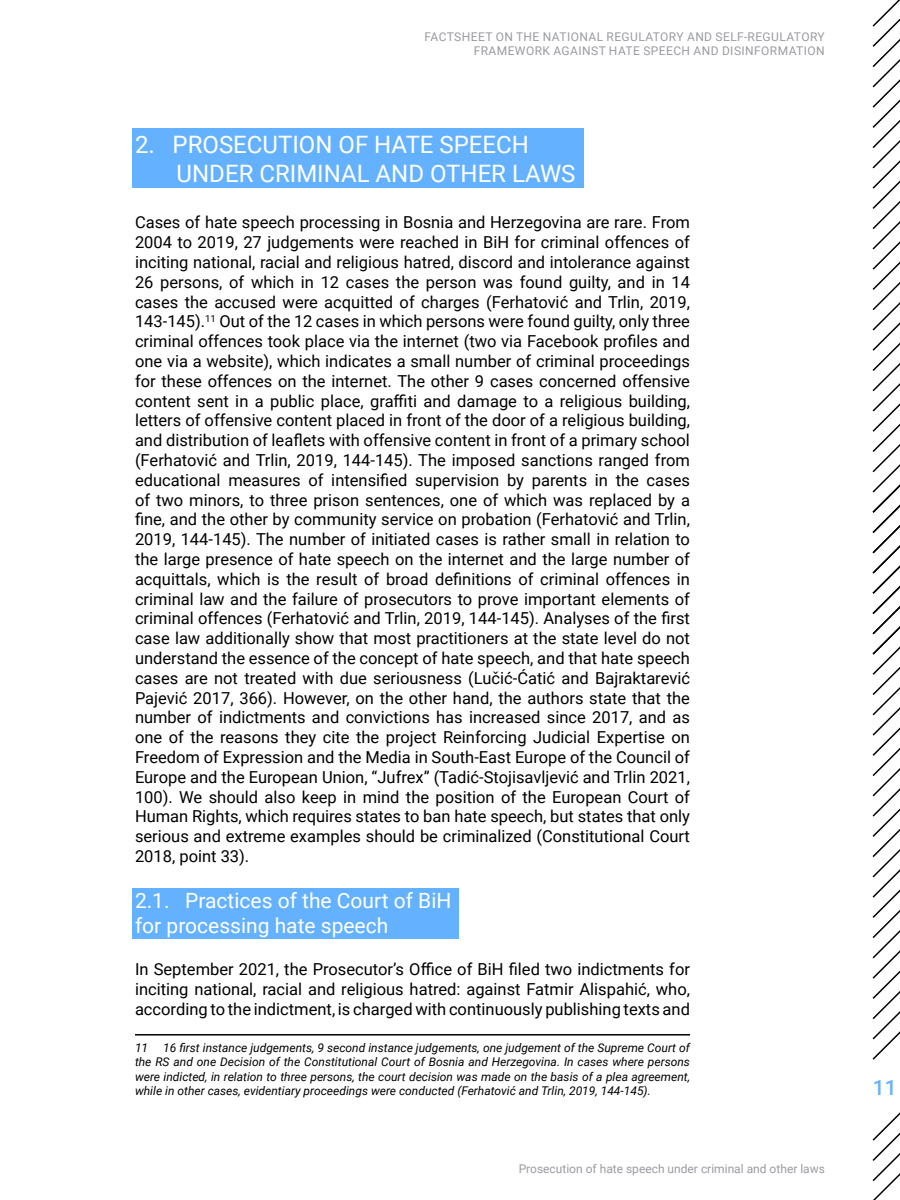
<style>
.page{position:relative;width:900px;height:1200px;background:#fff}
.page>*{position:absolute;margin:0;border:0;box-sizing:border-box;transform-origin:0 0}
.Subtitle{font:24px/28.8px "Roboto";color:#fff}
.Subtitle_1_1{font:21px/25.2px "Roboto";color:#fff}
.t1{font:500 21px "Roboto";color:#64b2ff}
.Body{font:16.5px/19.8px "Roboto";color:#000;text-align:justify}
.Footnote{font:italic 12px/14.4px "Roboto";color:#000;text-align:justify}
.t2{font:12px/14.4px "Roboto";letter-spacing:.035em;color:#999ba1;text-align:right}
.t3{font:12px "Roboto";color:#999ba1}
</style>
<div class="page">
<hr style="left:135px;top:1034px;width:555px;height:2px;background:#000">
<div style="left:132px;top:129px;width:452px;height:59px;background:#64b2ff"></div>
<div style="left:132px;top:888px;width:327px;height:51px;background:#64b2ff"></div>
<svg style="left:872px;top:0;width:28px;height:1200px"></svg>
<p class="t2" style="left:424px;top:29px;width:402px">FACTSHEET ON THE NATIONAL REGULATORY AND SELF-REGULATORY<br>FRAMEWORK AGAINST HATE SPEECH AND DISINFORMATION</p>
<p class="Subtitle" style="left:177px;top:129px;width:400px;text-indent:-42px">2. PROSECUTION OF HATE SPEECH<br>UNDER CRIMINAL AND OTHER LAWS</p>
<p class="Body" style="left:135px;top:212px;width:557px">Cases of hate speech processing in Bosnia and Herzegovina are rare. From 2004 to 2019, 27 judgements were reached in BiH for criminal offences of inciting national, racial and religious hatred, discord and intolerance against 26 persons, of which in 12 cases the person was found guilty, and in 14 cases the accused were acquitted of charges (Ferhatović and Trlin, 2019, 143-145).<sup>11</sup> Out of the 12 cases in which persons were found guilty, only three criminal offences took place via the internet (two via Facebook profiles and one via a website), which indicates a small number of criminal proceedings for these offences on the internet. The other 9 cases concerned offensive content sent in a public place, graffiti and damage to a religious building, letters of offensive content placed in front of the door of a religious building, and distribution of leaflets with offensive content in front of a primary school (Ferhatović and Trlin, 2019, 144-145). The imposed sanctions ranged from educational measures of intensified supervision by parents in the cases of two minors, to three prison sentences, one of which was replaced by a fine, and the other by community service on probation (Ferhatović and Trlin, 2019, 144-145). The number of initiated cases is rather small in relation to the large presence of hate speech on the internet and the large number of acquittals, which is the result of broad definitions of criminal offences in criminal law and the failure of prosecutors to prove important elements of criminal offences (Ferhatović and Trlin, 2019, 144-145). Analyses of the first case law additionally show that most practitioners at the state level do not understand the essence of the concept of hate speech, and that hate speech cases are not treated with due seriousness (Lučić-Ćatić and Bajraktarević Pajević 2017, 366). However, on the other hand, the authors state that the number of indictments and convictions has increased since 2017, and as one of the reasons they cite the project Reinforcing Judicial Expertise on Freedom of Expression and the Media in South-East Europe of the Council of Europe and the European Union, “Jufrex” (Tadić-Stojisavljević and Trlin 2021, 100). We should also keep in mind the position of the European Court of Human Rights, which requires states to ban hate speech, but states that only serious and extreme examples should be criminalized (Constitutional Court 2018, point 33).</p>
<p class="Subtitle_1_1" style="left:135px;top:887px;width:318px">2.1. Practices of the Court of BiH for processing hate speech</p>
<p class="Body" style="left:135px;top:959px;width:557px">In September 2021, the Prosecutor’s Office of BiH filed two indictments for inciting national, racial and religious hatred: against Fatmir Alispahić, who, according to the indictment, is charged with continuously publishing texts and</p>
<p class="Footnote" style="left:135px;top:1040px;width:557px">11 16 first instance judgements, 9 second instance judgements, one judgement of the Supreme Court of the RS and one Decision of the Constitutional Court of Bosnia and Herzegovina. In cases where persons were indicted, in relation to three persons, the court decision was made on the basis of a plea agreement, while in other cases, evidentiary proceedings were conducted (Ferhatović and Trlin, 2019, 144-145).</p>
<p class="t3" style="left:519px;top:1160px;width:308px">Prosecution of hate speech under criminal and other laws</p>
<p class="t1" style="left:873px;top:1073px;width:25px">11</p>
</div>
